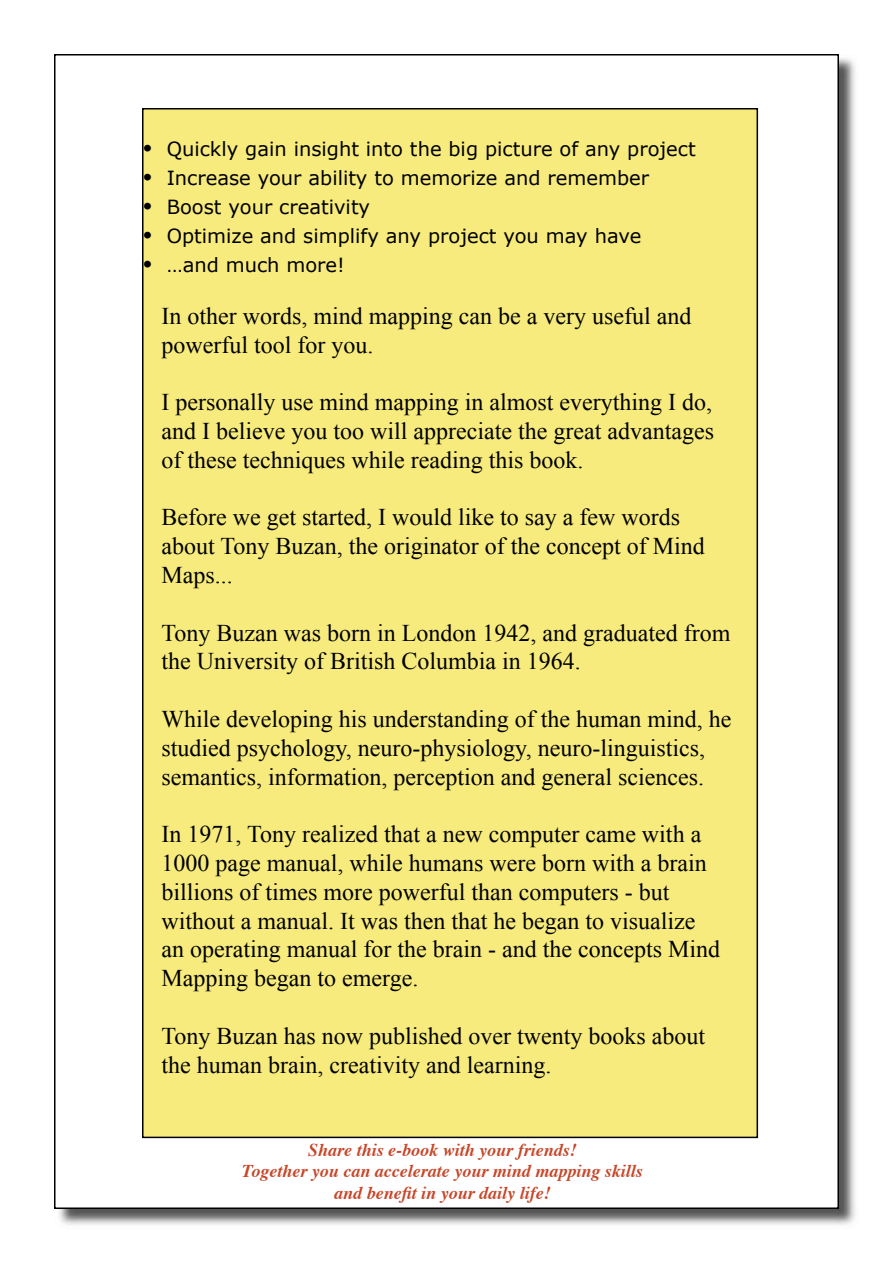
<style>
.page{position:relative;width:893px;height:1263px;background:#fff}
.page>*{position:absolute;margin:0;border:0;box-sizing:border-box;transform-origin:0 0}
.t1{font:24px/28.8px "Times New Roman";color:#000}
.t2{font:19.5px "Verdana";color:#000}
.t3{font:italic 700 18px/21.6px "Times";color:#c6472a;text-align:center}
.s1{font-family:"Times";font-size:24px}
</style>
<div class="page">
<img style="left:59px;top:1209px;width:692px;height:16px">
<img style="left:751px;top:58px;width:105px;height:1167px">
<div style="left:55px;top:55px;width:783px;height:1153px;background:#fff"></div>
<hr style="left:54px;top:55px;width:2px;height:1153px;background:#000">
<hr style="left:55px;top:1207px;width:783px;height:2px;background:#000">
<hr style="left:837px;top:55px;width:2px;height:1153px;background:#000">
<hr style="left:55px;top:54px;width:783px;height:2px;background:#000">
<div style="left:143px;top:109px;width:614px;height:1028px;background:#f7eb7d"></div>
<hr style="left:142px;top:109px;width:1px;height:1028px;background:#000">
<hr style="left:143px;top:1137px;width:614px;height:1px;background:#000">
<hr style="left:756px;top:109px;width:2px;height:1028px;background:#000">
<hr style="left:143px;top:108px;width:614px;height:2px;background:#000">
<p class="t2" style="left:143px;top:137px;width:554px"><span class="s1">•</span> Quickly gain insight into the big picture of any project</p>
<p class="t2" style="left:143px;top:166px;width:507px"><span class="s1">•</span> Increase your ability to memorize and remember</p>
<p class="t2" style="left:143px;top:194px;width:228px"><span class="s1">•</span> Boost your creativity</p>
<p class="t2" style="left:143px;top:223px;width:500px"><span class="s1">•</span> Optimize and simplify any project you may have</p>
<p class="t2" style="left:143px;top:252px;width:203px"><span class="s1">•</span> …and much more!</p>
<p class="t1" style="left:161px;top:301px;width:531px">In other words, mind mapping can be a very useful and powerful tool for you.</p>
<p class="t1" style="left:161px;top:387px;width:554px;text-align:justify">I personally use mind mapping in almost everything I do, and I believe you too will appreciate the great advantages of these techniques while reading this book.</p>
<p class="t1" style="left:161px;top:503px;width:545px">Before we get started, I would like to say a few words about Tony Buzan, the originator of the concept of Mind<br>Maps...</p>
<p class="t1" style="left:161px;top:618px;width:570px">Tony Buzan was born in London 1942, and graduated from the University of British Columbia in 1964.</p>
<p class="t1" style="left:161px;top:704px;width:571px">While developing his understanding of the human mind, he studied psychology, neuro-physiology, neuro-linguistics, semantics, information, perception and general sciences.</p>
<p class="t1" style="left:161px;top:819px;width:560px">In 1971, Tony realized that a new computer came with a 1000 page manual, while humans were born with a brain billions of times more powerful than computers - but without a manual. It was then that he began to visualize an operating manual for the brain - and the concepts Mind Mapping began to emerge.</p>
<p class="t1" style="left:161px;top:1021px;width:545px">Tony Buzan has now published over twenty books about the human brain, creativity and learning.</p>
<p class="t3" style="left:242px;top:1139px;width:402px">Share this e-book with your friends!<br>Together you can accelerate your mind mapping skills and benefit in your daily life!</p>
</div>
